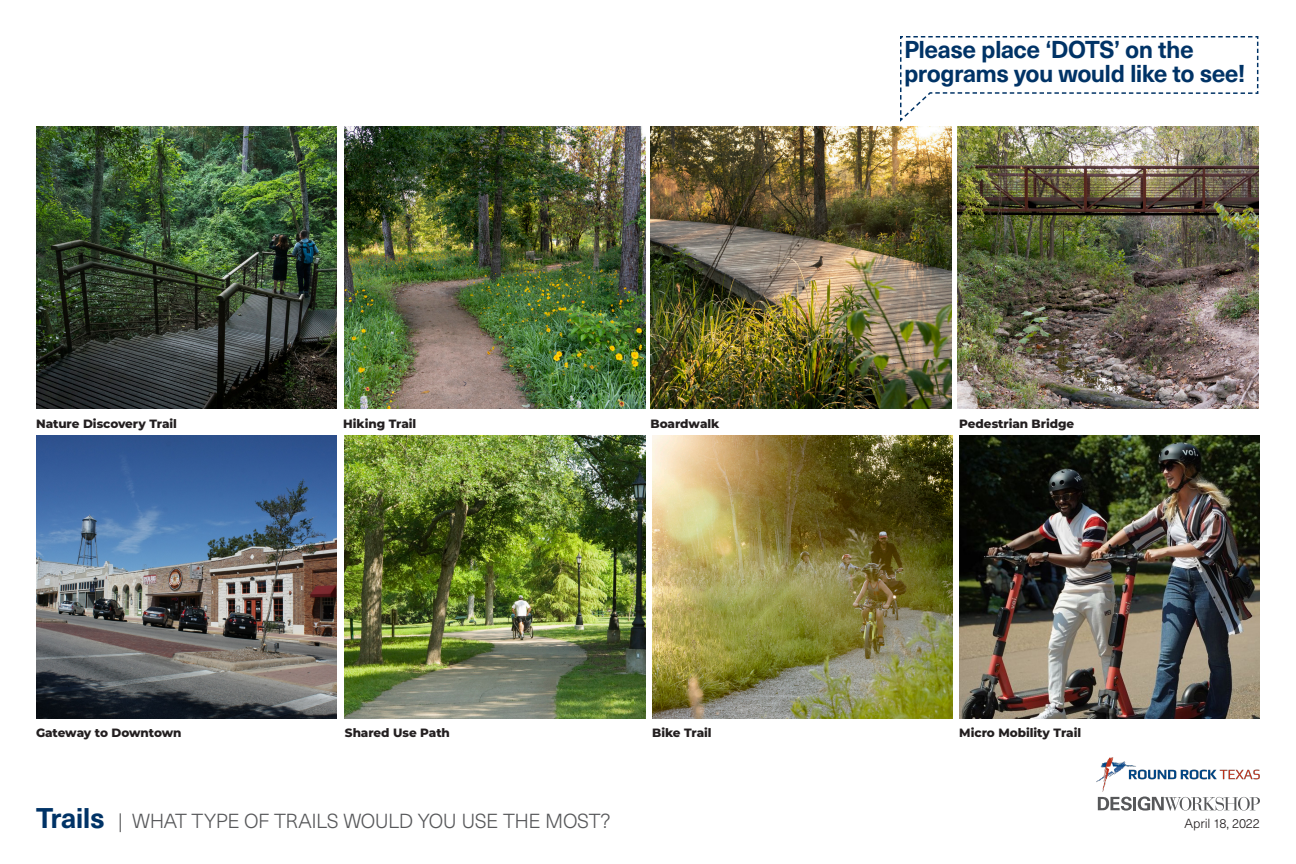
<style>
.page{position:relative;width:1296px;height:864px;background:#fff}
.page>*{position:absolute;margin:0;border:0;box-sizing:border-box;transform-origin:0 0}
.t1{font:700 24px/24px "Neue Haas Unica W1 G";letter-spacing:-.025em;color:#036}
.t2{font:300 20px "Neue Haas Unica W1 G";letter-spacing:-.02em;color:#57585a}
.t3{font:300 13px "Neue Haas Unica W1 G";letter-spacing:-.01em;color:#231f20}
.t4{font:800 12px "Montserrat";letter-spacing:-.005em;color:#231f20}
.s1{font-weight:700;font-size:28px;color:#036}
</style>
<div class="page">
<svg style="left:1098px;top:796px;width:162px;height:15px"></svg>
<img style="left:1096px;top:757px;width:164px;height:35px">
<img style="left:36px;top:126px;width:301px;height:283px">
<img style="left:345px;top:126px;width:301px;height:283px">
<img style="left:36px;top:436px;width:301px;height:282px">
<img style="left:345px;top:436px;width:301px;height:282px">
<img style="left:650px;top:126px;width:301px;height:283px">
<img style="left:958px;top:126px;width:300px;height:283px">
<img style="left:652px;top:436px;width:301px;height:282px">
<img style="left:959px;top:436px;width:301px;height:282px">
<svg style="left:900px;top:36px;width:359px;height:86px"></svg>
<p class="t4" style="left:36px;top:415px;width:143px">Nature Discovery Trail</p>
<p class="t4" style="left:36px;top:724px;width:147px">Gateway to Downtown</p>
<h1 class="t1" style="left:904px;top:36px;width:343px">Please place ‘DOTS’ on the programs you would like to see!</h1>
<p class="t4" style="left:343px;top:415px;width:75px">Hiking Trail</p>
<p class="t4" style="left:650px;top:415px;width:70px">Boardwalk</p>
<p class="t4" style="left:959px;top:415px;width:116px">Pedestrian Bridge</p>
<p class="t4" style="left:345px;top:724px;width:107px">Shared Use Path</p>
<p class="t4" style="left:652px;top:724px;width:61px">Bike Trail</p>
<p class="t4" style="left:959px;top:724px;width:123px">Micro Mobility Trail</p>
<h2 class="t2" style="left:36px;top:806px;width:576px"><span class="s1">Trails</span> | WHAT TYPE OF TRAILS WOULD YOU USE THE MOST?</h2>
<p class="t3" style="left:1185px;top:814px;width:77px">April 18, 2022</p>
</div>
